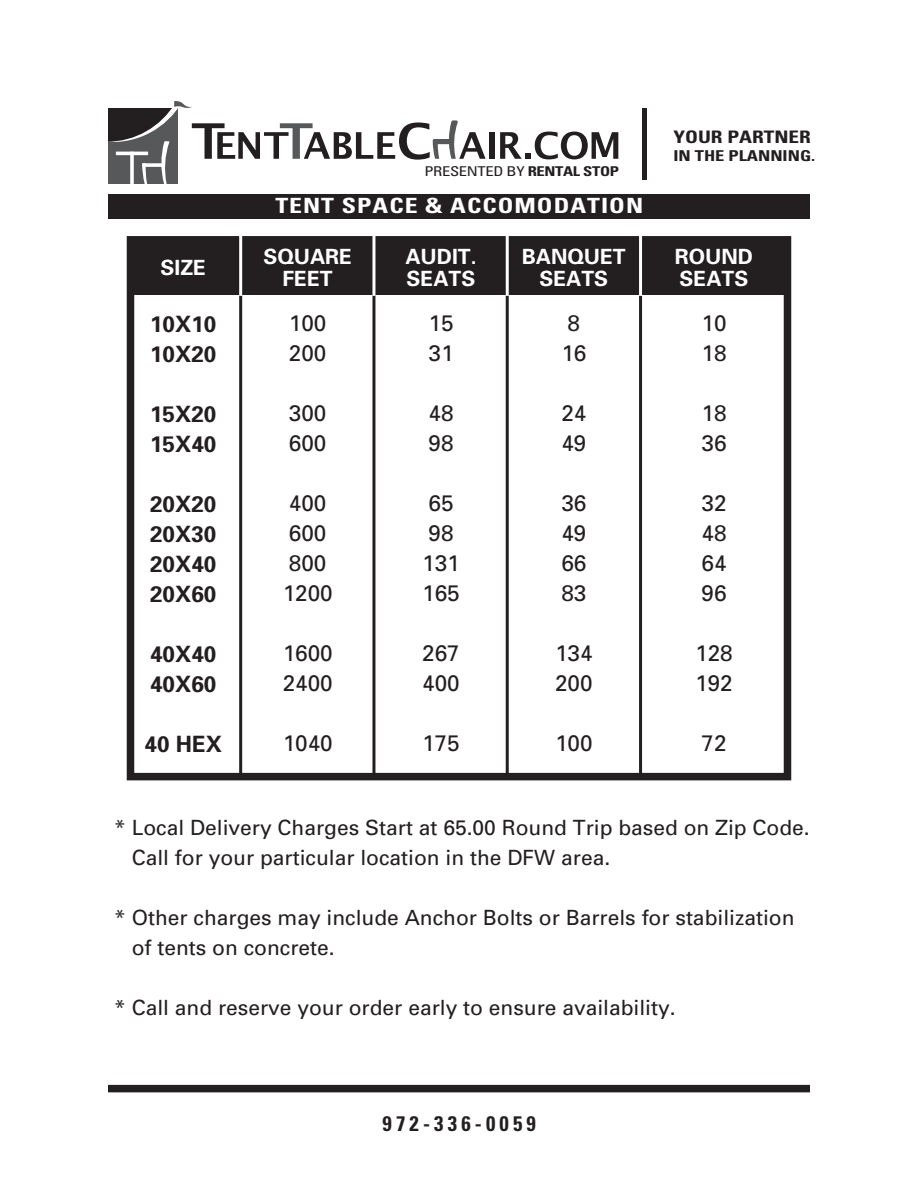
<style>
.page{position:relative;width:918px;height:1188px;background:#fff}
.page>*{position:absolute;margin:0;border:0;box-sizing:border-box;transform-origin:0 0}
.t1{font:22.5px/30px "Univers";color:#231f20}
.t2{font:700 22.5px/30px "Univers";color:#231f20}
.t3{font:21px/30px "Univers";color:#231f20}
.t4{font:700 21px/22.5px "Univers";color:#fff;text-align:center}
.t5{font:700 condensed 21px "Univers";letter-spacing:.04em;color:#fff;scale:1.23 1}
.t6{font:700 condensed 21px "Univers";letter-spacing:.2em;color:#231f20}
.t7{font:700 condensed 17.25px "Univers";color:#231f20;scale:1.23 1}
.t8{font:700 condensed 15px "Univers";color:#231f20;scale:1.23 1}
.t9{font:condensed 13.5px "Univers";letter-spacing:-.02em;color:#231f20;scale:1.23 1}
.s1{font-weight:700}
</style>
<div class="page">
<div style="left:108px;top:194px;width:702px;height:25px;background:#231f20"></div>
<div style="left:108px;top:1085px;width:702px;height:7px;background:#231f20"></div>
<div style="left:127px;top:236px;width:664px;height:544px;border:8px solid #231f20"></div>
<div style="left:130px;top:240px;width:658px;height:55px;background:#231f20"></div>
<hr style="left:239px;top:240px;width:3px;height:536px;background:#231f20">
<div style="left:489px;top:132px;width:6px;height:27px;background:#231f20"></div>
<svg style="left:500px;top:132px;width:118px;height:27px"></svg>
<svg style="left:108px;top:101px;width:378px;height:83px"></svg>
<hr style="left:643px;top:108px;width:4px;height:71px;background:#231f20">
<hr style="left:372px;top:240px;width:3px;height:536px;background:#231f20">
<hr style="left:506px;top:240px;width:3px;height:536px;background:#231f20">
<hr style="left:639px;top:240px;width:3px;height:536px;background:#231f20">
<hr style="left:239px;top:234px;width:3px;height:62px;background:#fff">
<hr style="left:372px;top:234px;width:3px;height:62px;background:#fff">
<hr style="left:506px;top:234px;width:3px;height:62px;background:#fff">
<hr style="left:639px;top:234px;width:3px;height:62px;background:#fff">
<p class="t9" style="left:424px;top:163px;width:160px">PRESENTED BY <span class="s1">RENTAL STOP</span></p>
<p class="t5" style="left:275px;top:193px;width:301px">TENT SPACE &amp; ACCOMODATION</p>
<p class="t7" style="left:673px;top:126px;width:113px">YOUR PARTNER</p>
<p class="t8" style="left:673px;top:146px;width:117px">IN THE PLANNING.</p>
<p class="t4" style="left:161px;top:256px;width:47px">SIZE</p>
<p class="t4" style="left:263px;top:244px;width:90px">SQUARE<br>FEET</p>
<p class="t4" style="left:405px;top:244px;width:73px;text-align:left">AUDIT.<br>SEATS</p>
<p class="t4" style="left:522px;top:244px;width:105px">BANQUET<br>SEATS</p>
<p class="t4" style="left:675px;top:244px;width:80px;text-align:left">ROUND<br>SEATS</p>
<p class="t2" style="left:150px;top:308px;width:68px">10X10<br>10X20</p>
<p class="t1" style="left:289px;top:308px;width:39px">100<br>200</p>
<p class="t1" style="left:561px;top:308px;width:27px">8<br>16</p>
<p class="t1" style="left:702px;top:308px;width:27px">10<br>18</p>
<p class="t1" style="left:429px;top:308px;width:27px">15<br>31</p>
<p class="t2" style="left:150px;top:398px;width:68px">15X20<br>15X40</p>
<p class="t2" style="left:150px;top:488px;width:68px;text-align:justify">20X20<br>20X30<br>20X40<br>20X60</p>
<p class="t2" style="left:150px;top:638px;width:68px">40X40<br>40X60</p>
<p class="t2" style="left:145px;top:728px;width:79px">40 HEX</p>
<p class="t1" style="left:289px;top:398px;width:39px">300<br>600</p>
<p class="t1" style="left:283px;top:488px;width:52px">400<br>600<br>800<br>1200</p>
<p class="t1" style="left:283px;top:638px;width:52px">1600<br>2400</p>
<p class="t1" style="left:283px;top:728px;width:52px">1040</p>
<p class="t1" style="left:429px;top:398px;width:27px">48<br>98</p>
<p class="t1" style="left:422px;top:488px;width:39px">65<br>98<br>131<br>165</p>
<p class="t1" style="left:422px;top:638px;width:39px">267<br>400</p>
<p class="t1" style="left:422px;top:728px;width:39px">175</p>
<p class="t1" style="left:561px;top:398px;width:27px">24<br>49</p>
<p class="t1" style="left:561px;top:488px;width:27px;text-align:justify">36<br>49<br>66<br>83</p>
<p class="t1" style="left:555px;top:638px;width:39px">134<br>200</p>
<p class="t1" style="left:555px;top:728px;width:39px">100</p>
<p class="t1" style="left:702px;top:398px;width:27px">18<br>36</p>
<p class="t1" style="left:702px;top:488px;width:27px;text-align:justify">32<br>48<br>64<br>96</p>
<p class="t1" style="left:695px;top:638px;width:39px">128<br>192</p>
<p class="t1" style="left:702px;top:728px;width:27px">72</p>
<p class="t3" style="left:132px;top:812px;width:680px;text-indent:-18px">* Local Delivery Charges Start at 65.00 Round Trip based on Zip Code.<br>Call for your particular location in the DFW area.</p>
<p class="t3" style="left:132px;top:902px;width:664px;text-indent:-18px">* Other charges may include Anchor Bolts or Barrels for stabilization of tents on concrete.</p>
<p class="t3" style="left:114px;top:992px;width:563px">* Call and reserve your order early to ensure availability.</p>
<p class="t6" style="left:383px;top:1111px;width:155px">972-336-0059</p>
</div>
